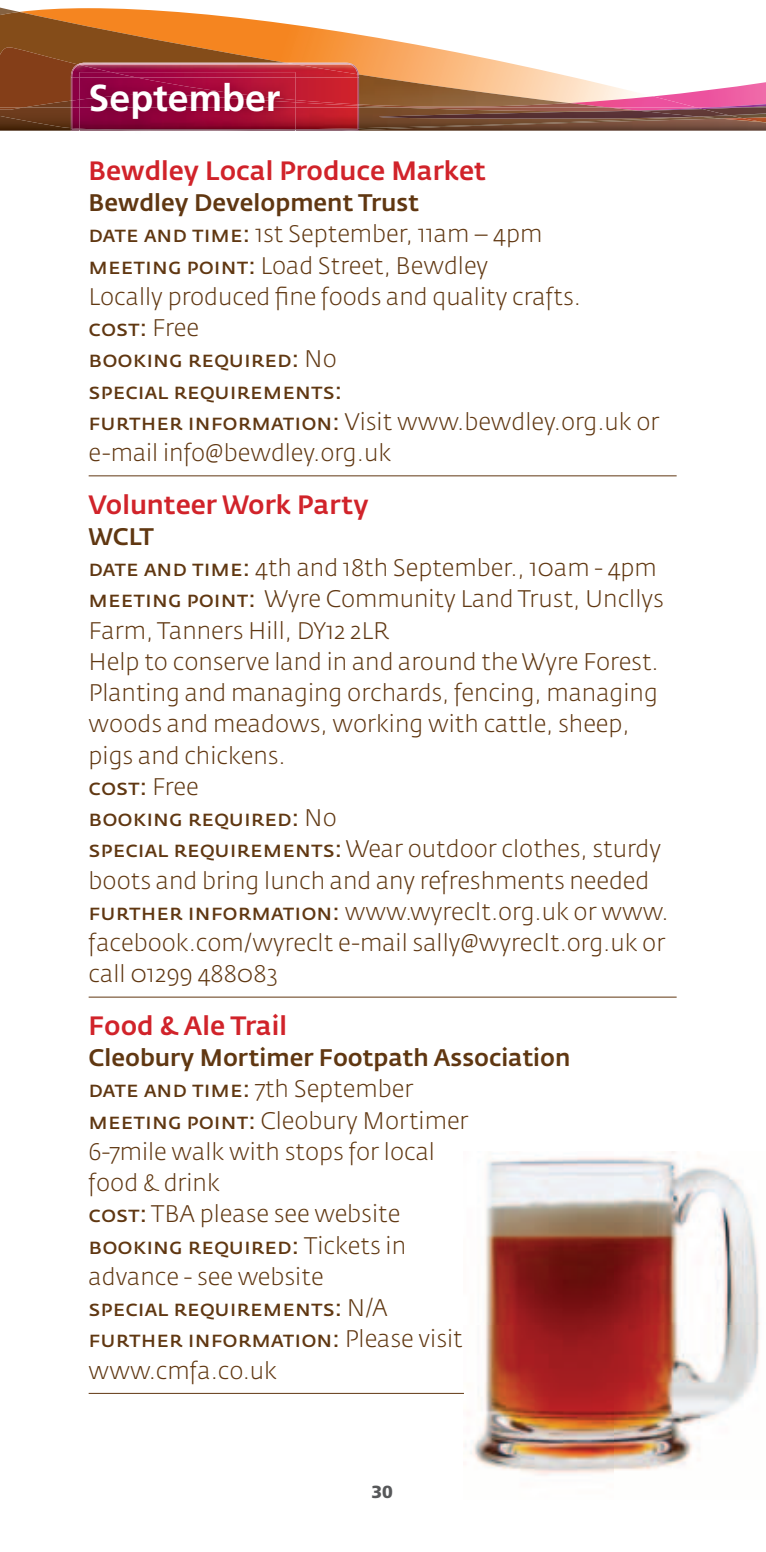
<style>
.page{position:relative;width:766px;height:1552px;background:#fff}
.page>*{position:absolute;margin:0;border:0;box-sizing:border-box;transform-origin:0 0}
.t1{font:700 37.5px "Frutiger LT Std";color:#fff}
.t2{font:500 26.25px "Fedra Sans Std";color:#d1232a}
.t3{font:300 23.75px/31.2px "Fedra Sans Std";color:#603711}
.t4{font:500 23.75px "Fedra Sans Std";color:#603711}
.t5{font:22.5px/31.2px "Fedra Sans Std";color:#603711}
.t6{font:900 17.5px "Frutiger LT Std";color:#57585a}
.s1{font-weight:500}
.s2{font-weight:400;font-size:22.5px}
.s3{font-weight:300;font-size:23.75px}
</style>
<div class="page">
<svg style="left:19px;top:8px;width:618px;height:88px"></svg>
<img style="left:608px;top:96px;width:44px;height:11px">
<svg style="left:0;top:8px;width:19px;height:4px"></svg>
<img style="left:0;top:12px;width:569px;height:35px">
<img style="left:0;top:47px;width:608px;height:60px">
<img style="left:24px;top:101px;width:373px;height:6px">
<img style="left:77px;top:63px;width:208px;height:1px">
<img style="left:80px;top:64px;width:205px;height:1px">
<img style="left:111px;top:65px;width:239px;height:13px">
<img style="left:80px;top:65px;width:31px;height:7px">
<img style="left:285px;top:63px;width:68px;height:2px">
<img style="left:71px;top:78px;width:288px;height:23px">
<img style="left:71px;top:101px;width:288px;height:6px">
<svg style="left:350px;top:65px;width:9px;height:13px"></svg>
<svg style="left:71px;top:64px;width:9px;height:14px"></svg>
<svg style="left:652px;top:82px;width:113px;height:25px"></svg>
<img style="left:359px;top:123px;width:406px;height:8px">
<img style="left:359px;top:107px;width:339px;height:10px">
<img style="left:359px;top:117px;width:362px;height:13px">
<img style="left:702px;top:107px;width:63px;height:8px">
<img style="left:638px;top:109px;width:91px;height:6px">
<img style="left:374px;top:111px;width:324px;height:8px">
<svg style="left:698px;top:115px;width:67px;height:8px"></svg>
<img style="left:721px;top:119px;width:43px;height:3px">
<img style="left:295px;top:107px;width:64px;height:24px">
<svg style="left:342px;top:130px;width:17px;height:1px"></svg>
<img style="left:0;top:107px;width:71px;height:9px">
<img style="left:0;top:116px;width:71px;height:15px">
<svg style="left:71px;top:107px;width:8px;height:24px"></svg>
<img style="left:463px;top:1152px;width:297px;height:323px">
<hr style="left:89px;top:475px;width:587px;height:1px;background:#603711">
<hr style="left:89px;top:997px;width:587px;height:1px;background:#603711">
<hr style="left:89px;top:1393px;width:375px;height:1px;background:#603711">
<img style="left:79px;top:78px;width:216px;height:16px">
<img style="left:79px;top:94px;width:216px;height:35px">
<img style="left:137px;top:72px;width:158px;height:6px">
<img style="left:79px;top:72px;width:58px;height:6px">
<img style="left:79px;top:129px;width:216px;height:2px">
<img style="left:97px;top:129px;width:195px;height:1px">
<h1 class="t1" style="left:89px;top:76px;width:193px">September</h1>
<p class="t2" style="left:89px;top:154px;width:398px">Bewdley Local Produce Market</p>
<p class="t3" style="left:89px;top:187px;width:493px"><span class="s1">Bewdley Development Trust<br></span><span class="s2">date and time:</span> 1st September, 11am – 4pm <span class="s2">meeting point:</span> Load Street, Bewdley<br>Locally produced fine foods and quality crafts.</p>
<p class="t5" style="left:89px;top:313px;width:255px">cost: <span class="s3">Free<br></span>booking required: <span class="s3">No </span>special requirements:</p>
<p class="t3" style="left:89px;top:406px;width:572px"><span class="s2">further information:</span> Visit www.bewdley.org.uk or e-mail info@bewdley.org.uk</p>
<p class="t2" style="left:89px;top:488px;width:281px">Volunteer Work Party</p>
<p class="t3" style="left:89px;top:521px;width:576px"><span class="s1">WCLT<br></span><span class="s2">date and time:</span> 4th and 18th September., 10am - 4pm <span class="s2">meeting point:</span> Wyre Community Land Trust, Uncllys Farm, Tanners Hill, DY12 2LR<br>Help to conserve land in and around the Wyre Forest.<br>Planting and managing orchards, fencing, managing woods and meadows, working with cattle, sheep, pigs and chickens.</p>
<p class="t5" style="left:89px;top:771px;width:249px">cost: <span class="s3">Free<br></span>booking required: <span class="s3">No</span></p>
<p class="t3" style="left:89px;top:833px;width:581px"><span class="s2">special requirements:</span> Wear outdoor clothes, sturdy boots and bring lunch and any refreshments needed <span class="s2">further information:</span> www.wyreclt.org.uk or www. facebook.com/wyreclt e-mail sally@wyreclt.org.uk or call 01299 488083</p>
<p class="t2" style="left:89px;top:1009px;width:200px">Food &amp; Ale Trail</p>
<p class="t4" style="left:89px;top:1043px;width:483px">Cleobury Mortimer Footpath Association</p>
<p class="t5" style="left:89px;top:1074px;width:326px">date and time: <span class="s3">7th September</span></p>
<p class="t3" style="left:89px;top:1105px;width:381px"><span class="s2">meeting point:</span> Cleobury Mortimer<br>6-7mile walk with stops for local food &amp; drink<br><span class="s2">cost:</span> TBA please see website</p>
<p class="t5" style="left:89px;top:1230px;width:319px">booking required: <span class="s3">Tickets in</span></p>
<p class="t3" style="left:89px;top:1261px;width:236px">advance - see website</p>
<p class="t5" style="left:89px;top:1293px;width:375px">special requirements: <span class="s3">N/A </span>further information: <span class="s3">Please visit</span></p>
<p class="t3" style="left:89px;top:1355px;width:190px">www.cmfa.co.uk</p>
<p class="t6" style="left:371px;top:1482px;width:23px">30</p>
</div>
